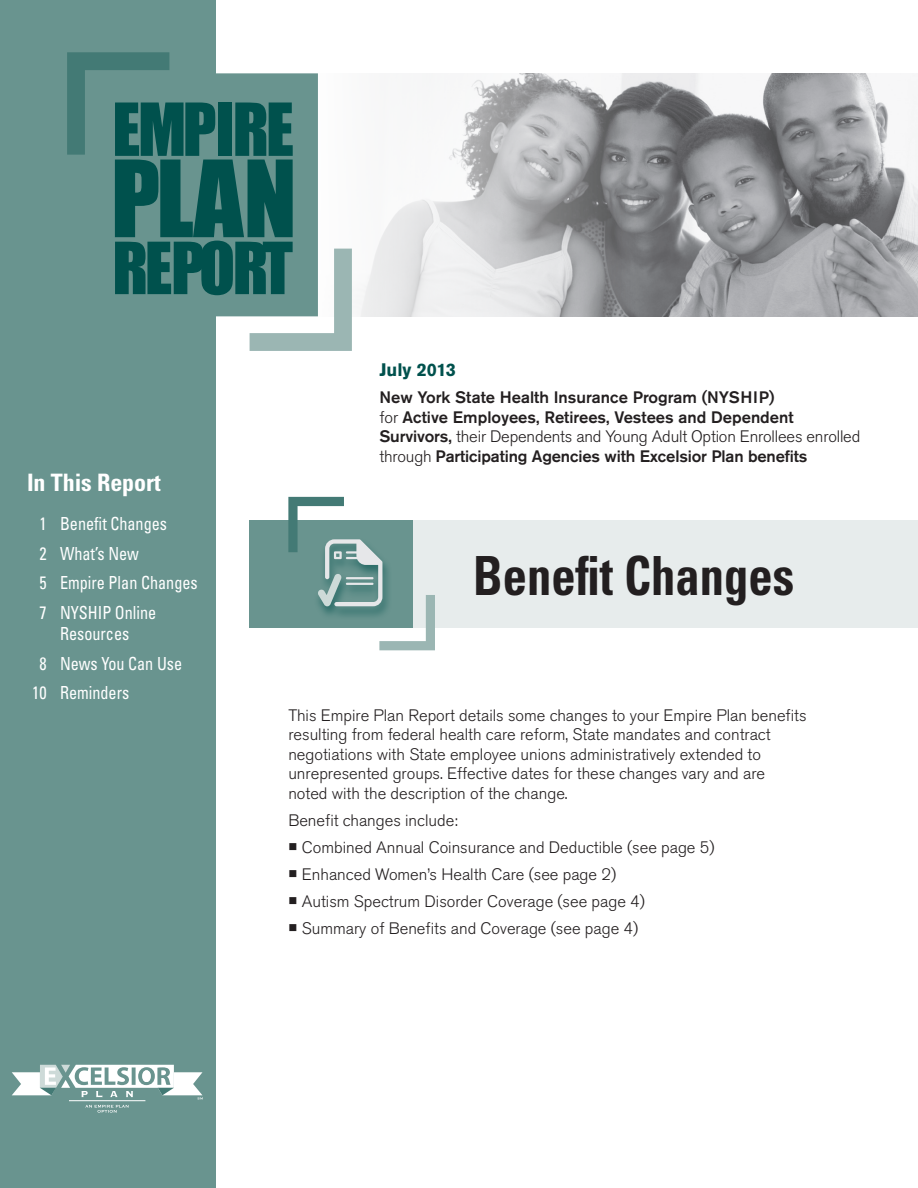
<style>
.page{position:relative;width:918px;height:1188px;background:#fff}
.page>*{position:absolute;margin:0;border:0;box-sizing:border-box;transform-origin:0 0}
.body{font:98.25px "Impact";color:#00514d}
.body-2{font:67.5px "Impact";letter-spacing:-.035em;color:#00514d}
.body-3{font:66.3px "Impact";letter-spacing:-.05em;color:#00514d}
.Main_Head{font:700 condensed 54px "Univers";color:#231f20;scale:.9 1}
.Contents_Head{font:700 condensed 24px "Univers";letter-spacing:-.005em;color:#fff}
.Contents_Body_2_tab{font:condensed 18px/21px "Univers";color:#fff;text-align:center;scale:.9 1}
.Date{font:700 18px "Akzidenz Grotesk Std";color:#00514d}
.body-4{font:300 16.5px/19.5px "Akzidenz Grotesk Std";color:#231f20}
.body-5{font:500 16.5px/19.5px "Akzidenz Grotesk Std";color:#231f20}
.body_bullet{font:300 16.5px "Akzidenz Grotesk Std";color:#231f20}
.s1{font-weight:300}
</style>
<div class="page">
<img style="left:334px;top:73px;width:584px;height:243px">
<svg style="left:0;top:0;width:318px;height:1188px;fill:#69948f"></svg>
<svg style="left:67px;top:52px;width:102px;height:103px"></svg>
<svg style="left:250px;top:249px;width:102px;height:102px"></svg>
<div style="left:283px;top:520px;width:635px;height:108px;background:#e7ecec"></div>
<div style="left:249px;top:520px;width:163px;height:108px;background:#69948f"></div>
<svg style="left:288px;top:497px;width:147px;height:153px"></svg>
<svg style="left:12px;top:1065px;width:191px;height:48px"></svg>
<p class="body-2" style="left:112px;top:77px;width:183px">EMPIRE</p>
<p class="body" style="left:111px;top:122px;width:187px">PLAN</p>
<p class="body-3" style="left:112px;top:217px;width:182px">REPORT</p>
<p class="Contents_Head" style="left:27px;top:468px;width:135px">In This Report</p>
<p class="Contents_Body_2_tab" style="left:39px;top:513px;width:143px">1 Benefit Changes</p>
<p class="Contents_Body_2_tab" style="left:39px;top:542px;width:112px">2 What’s New</p>
<p class="Contents_Body_2_tab" style="left:39px;top:572px;width:177px">5 Empire Plan Changes</p>
<p class="Contents_Body_2_tab" style="left:39px;top:602px;width:132px">7 NYSHIP Online<br>Resources</p>
<p class="Contents_Body_2_tab" style="left:39px;top:652px;width:160px">8 News You Can Use</p>
<p class="Contents_Body_2_tab" style="left:32px;top:682px;width:109px">10 Reminders</p>
<p class="Date" style="left:379px;top:360px;width:78px">July 2013</p>
<p class="body-5" style="left:379px;top:387px;width:482px">New York State Health Insurance Program (NYSHIP)<br><span class="s1">for</span> Active Employees, Retirees, Vestees and Dependent Survivors, <span class="s1">their Dependents and Young Adult Option Enrollees enrolled through</span> Participating Agencies with Excelsior Plan benefits</p>
<p class="Main_Head" style="left:473px;top:542px;width:358px">Benefit Changes</p>
<p class="body-4" style="left:288px;top:706px;width:520px">This Empire Plan Report details some changes to your Empire Plan benefits resulting from federal health care reform, State mandates and contract negotiations with State employee unions administratively extended to unrepresented groups. Effective dates for these changes vary and are noted with the description of the change.</p>
<p class="body-4" style="left:288px;top:811px;width:171px">Benefit changes include:</p>
<p class="body_bullet" style="left:288px;top:838px;width:428px">■ Combined Annual Coinsurance and Deductible (see page 5)</p>
<p class="body_bullet" style="left:288px;top:865px;width:329px">■ Enhanced Women’s Health Care (see page 2)</p>
<p class="body_bullet" style="left:288px;top:892px;width:358px">■ Autism Spectrum Disorder Coverage (see page 4)</p>
<p class="body_bullet" style="left:288px;top:919px;width:351px">■ Summary of Benefits and Coverage (see page 4)</p>
</div>
